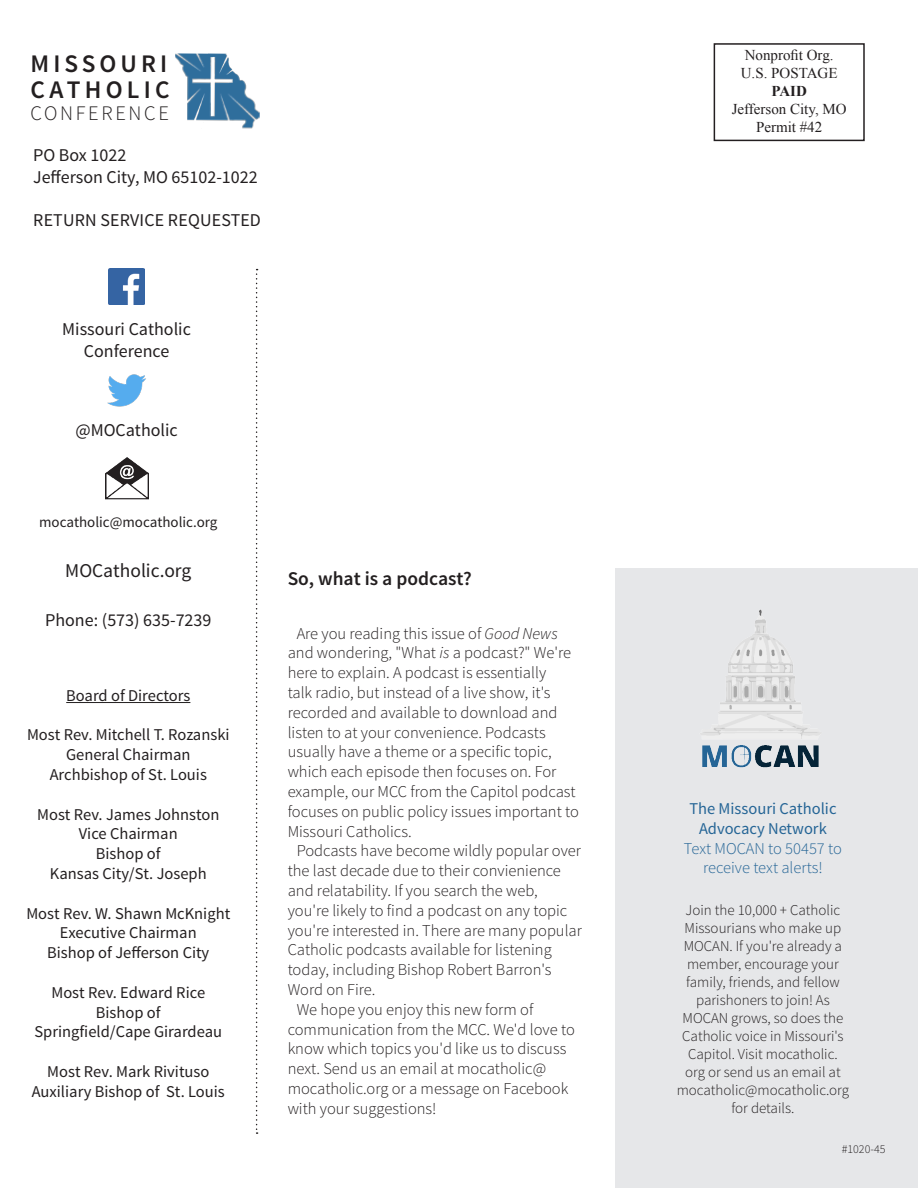
<style>
.page{position:relative;width:918px;height:1188px;background:#fff}
.page>*{position:absolute;margin:0;border:0;box-sizing:border-box;transform-origin:0 0}
.Body_Text{font:600 25.35px "Source Sans Pro";letter-spacing:.16em;color:#231f20}
.Body_Text-2{font:300 20.7px "Source Sans Pro";letter-spacing:.13em;color:#231f20}
.t1{font:600 19.5px "Source Sans Pro";color:#231f20}
.t2{font:19.5px "Source Sans Pro";color:#231f20}
.t3{font:18px/21.6px "Source Sans Pro";color:#231f20;text-align:center}
.t4{font:300 16.5px/19.8px "Source Sans Pro";color:#231f20}
.t5{font:16.5px/19.8px "Source Sans Pro";color:#231f20;text-align:center}
.t6{font:300 16.5px/19.8px "Source Sans Pro";color:#256596;text-align:center}
.t7{font:16.5px/19.8px "Source Sans Pro";color:#256596;text-align:center}
.t8{font:300 15px/18px "Source Sans Pro";color:#231f20;text-align:center}
.t9{font:15px "Times New Roman";color:#231f20}
.t10{font:15px "Source Sans Pro";color:#231f20}
.t11{font:700 15px "Times New Roman";color:#231f20}
.t12{font:300 12px "Source Sans Pro";color:#231f20}
.s1{font-style:italic}
</style>
<div class="page">
<div style="left:714px;top:43px;width:151px;height:98px;border:2px solid #231f20"></div>
<hr style="left:66px;top:702px;width:124px;height:1px;background:#231f20">
<img style="left:175px;top:53px;width:85px;height:76px">
<img style="left:107px;top:374px;width:39px;height:32px">
<img style="left:109px;top:269px;width:36px;height:36px">
<img style="left:105px;top:457px;width:43px;height:42px">
<svg style="left:256px;top:269px;width:2px;height:865px"></svg>
<div style="left:615px;top:569px;width:303px;height:619px;background:#e6e7e9"></div>
<img style="left:702px;top:609px;width:117px;height:159px">
<p class="Body_Text" style="left:31px;top:48px;width:138px">MISSOURI</p>
<p class="Body_Text" style="left:31px;top:73px;width:141px">CATHOLIC</p>
<p class="Body_Text-2" style="left:31px;top:100px;width:140px">CONFERENCE</p>
<p class="t3" style="left:33px;top:145px;width:95px">PO Box 1022</p>
<p class="t3" style="left:33px;top:166px;width:226px">Jefferson City, MO 65102-1022</p>
<p class="t3" style="left:33px;top:209px;width:229px">RETURN SERVICE REQUESTED</p>
<p class="t3" style="left:62px;top:318px;width:130px">Missouri Catholic<br>Conference</p>
<p class="t3" style="left:75px;top:420px;width:104px">@MOCatholic</p>
<p class="t10" style="left:39px;top:513px;width:180px">mocatholic@mocatholic.org</p>
<p class="t2" style="left:65px;top:558px;width:128px">MOCatholic.org</p>
<p class="t3" style="left:45px;top:610px;width:168px">Phone: (573) 635-7239</p>
<p class="t5" style="left:66px;top:686px;width:126px">Board of Directors</p>
<p class="t5" style="left:27px;top:725px;width:204px">Most Rev. Mitchell T. Rozanski<br>General Chairman</p>
<p class="t5" style="left:50px;top:765px;width:159px">Archbishop of St. Louis</p>
<p class="t5" style="left:37px;top:805px;width:184px">Most Rev. James Johnston</p>
<p class="t5" style="left:79px;top:824px;width:100px">Vice Chairman</p>
<p class="t5" style="left:96px;top:844px;width:66px">Bishop of</p>
<p class="t5" style="left:50px;top:864px;width:158px">Kansas City/St. Joseph</p>
<p class="t5" style="left:26px;top:904px;width:205px">Most Rev. W. Shawn McKnight</p>
<p class="t5" style="left:60px;top:923px;width:138px">Executive Chairman</p>
<p class="t5" style="left:47px;top:943px;width:164px">Bishop of Jefferson City</p>
<p class="t5" style="left:51px;top:983px;width:155px">Most Rev. Edward Rice</p>
<p class="t5" style="left:96px;top:1003px;width:66px">Bishop of</p>
<p class="t5" style="left:34px;top:1022px;width:189px">Springfield/Cape Girardeau</p>
<p class="t5" style="left:47px;top:1062px;width:164px">Most Rev. Mark Rivituso</p>
<p class="t5" style="left:32px;top:1082px;width:194px">Auxiliary Bishop of St. Louis</p>
<p class="t1" style="left:288px;top:566px;width:186px">So, what is a podcast?</p>
<p class="t4" style="left:288px;top:623px;width:293px;text-indent:9px">Are you reading this issue of <span class="s1">Good News </span>and wondering, "What <span class="s1">is</span> a podcast?" We're here to explain. A podcast is essentially<br>talk radio, but instead of a live show, it's recorded and available to download and listen to at your convenience. Podcasts usually have a theme or a specific topic, which each episode then focuses on. For example, our MCC from the Capitol podcast focuses on public policy issues important to Missouri Catholics.</p>
<p class="t4" style="left:288px;top:841px;width:296px;text-indent:9px">Podcasts have become wildly popular over the last decade due to their convienience and relatability. If you search the web, you're likely to find a podcast on any topic you're interested in. There are many popular Catholic podcasts available for listening today, including Bishop Robert Barron's Word on Fire.</p>
<p class="t4" style="left:288px;top:1000px;width:289px;text-indent:9px">We hope you enjoy this new form of communication from the MCC. We'd love to know which topics you'd like us to discuss next. Send us an email at mocatholic@ mocatholic.org or a message on Facebook with your suggestions!</p>
<p class="t9" style="left:745px;top:45px;width:90px">Nonprofit Org.</p>
<p class="t9" style="left:741px;top:63px;width:98px">U.S. POSTAGE</p>
<p class="t11" style="left:771px;top:80px;width:37px">PAID</p>
<p class="t9" style="left:732px;top:99px;width:116px">Jefferson City, MO</p>
<p class="t9" style="left:756px;top:117px;width:68px">Permit #42</p>
<p class="t7" style="left:689px;top:799px;width:149px">The Missouri Catholic<br>Advocacy Network</p>
<p class="t6" style="left:684px;top:838px;width:159px">Text MOCAN to 50457 to receive text alerts!</p>
<p class="t8" style="left:677px;top:902px;width:174px">Join the 10,000 + Catholic<br>Missourians who make up<br>MOCAN. If you're already a member, encourage your family, friends, and fellow parishoners to join! As<br>MOCAN grows, so does the<br>Catholic voice in Missouri's<br>Capitol. Visit mocatholic. org or send us an email at mocatholic@mocatholic.org for details.</p>
<p class="t12" style="left:842px;top:1142px;width:45px">#1020-45</p>
</div>
